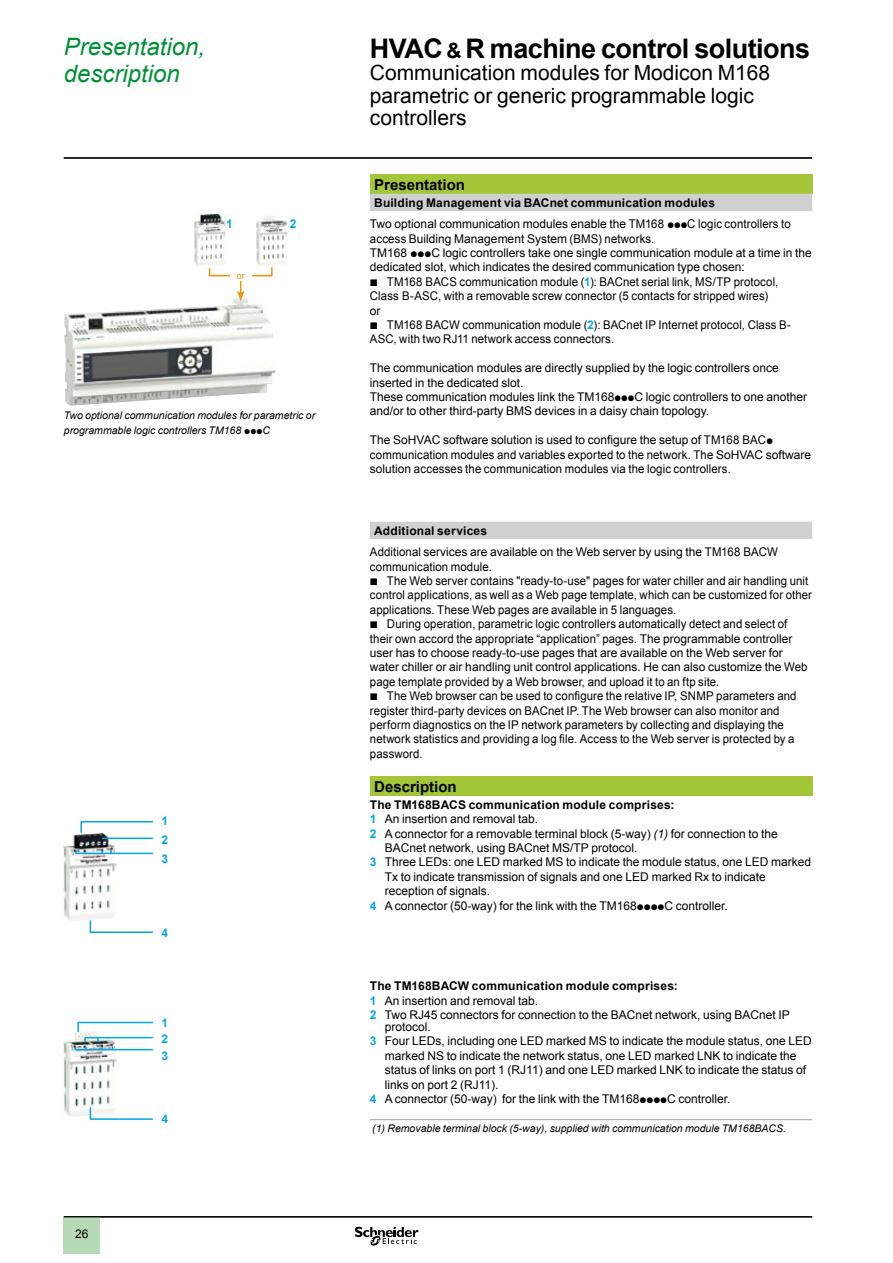
<style>
.page{position:relative;width:893px;height:1263px;background:#fff}
.page>*{position:absolute;margin:0;border:0;box-sizing:border-box;transform-origin:0 0}
.t1{font:700 27px "Arial";letter-spacing:-.02em;color:#000}
.t2{font:italic 24px/27px "Arial";color:#009036}
.t3{font:21px/22.5px "Arial";color:#000}
.t4{font:700 15px "Arial";color:#000}
.t5{font:12px/14.4px "Arial";color:#000}
.t6{font:12px/14.4px "Arial";color:#000;scale:.95 1}
.t7{font:700 12px "Arial";letter-spacing:.015em;color:#000}
.t8{font:700 12px/14.4px "Arial";color:#00a7e3}
.t9{font:12px "Graph Schneider";color:#000}
.t10{font:italic 10.5px/14.4px "Arial";color:#000}
.t11{font:9px "Arial";color:#f29400}
.s1{font-size:21px}
.s2{font-family:"Graph Schneider";font-style:normal}
.s3{font-weight:700}
.s4{font-family:"Graph Schneider"}
.s5{font-weight:700;color:#00a7e3}
.s6{font-style:italic}
</style>
<div class="page">
<hr style="left:64px;top:157px;width:748px;height:2px;background:#000">
<div style="left:64px;top:1217px;width:36px;height:37px;background:#b6d9b7"></div>
<hr style="left:64px;top:1216px;width:748px;height:1px;background:#000">
<svg style="left:355px;top:1226px;width:64px;height:20px"></svg>
<div style="left:370px;top:174px;width:442px;height:20px;background:#a3c538"></div>
<svg style="left:370px;top:194px;width:442px;height:345px"></svg>
<div style="left:370px;top:776px;width:442px;height:20px;background:#a3c538"></div>
<hr style="left:370px;top:1119px;width:442px;height:1px;background:#9fa4a5">
<img style="left:194px;top:215px;width:31px;height:51px">
<img style="left:85px;top:319px;width:191px;height:86px">
<svg style="left:208px;top:267px;width:65px;height:34px"></svg>
<div style="left:230px;top:272px;width:21px;height:9px;background:#fff"></div>
<img style="left:257px;top:215px;width:31px;height:51px">
<img style="left:64px;top:833px;width:53px;height:87px">
<svg style="left:80px;top:821px;width:74px;height:13px"></svg>
<svg style="left:89px;top:919px;width:65px;height:14px"></svg>
<hr style="left:102px;top:837px;width:50px;height:2px;background:#00a7e3">
<svg style="left:74px;top:850px;width:80px;height:5px"></svg>
<img style="left:64px;top:1039px;width:53px;height:78px">
<svg style="left:89px;top:1106px;width:65px;height:14px"></svg>
<svg style="left:74px;top:1021px;width:80px;height:30px"></svg>
<h2 class="t2" style="left:64px;top:34px;width:143px">Presentation, description</h2>
<h1 class="t1" style="left:370px;top:30px;width:442px">HVAC <span class="s1">&amp;</span> R machine control solutions</h1>
<h3 class="t3" style="left:370px;top:62px;width:402px">Communication modules for Modicon M168 parametric or generic programmable logic controllers</h3>
<p class="t8" style="left:226px;top:217px;width:8px">1</p>
<p class="t8" style="left:290px;top:217px;width:8px">2</p>
<p class="t11" style="left:237px;top:270px;width:10px">or</p>
<p class="t10" style="left:64px;top:409px;width:253px">Two optional communication modules for parametric or programmable logic controllers TM168 <span class="s2">ppp</span>C</p>
<p class="t8" style="left:161px;top:814px;width:8px">1</p>
<p class="t8" style="left:161px;top:830px;width:8px;line-height:19px">2<br>3</p>
<p class="t8" style="left:161px;top:926px;width:8px">4</p>
<p class="t8" style="left:161px;top:1016px;width:8px">1</p>
<p class="t8" style="left:161px;top:1030px;width:8px;line-height:16.8px">2<br>3</p>
<p class="t5" style="left:75px;top:1227px;width:15px">26</p>
<p class="t8" style="left:161px;top:1112px;width:8px">4</p>
<p class="t4" style="left:374px;top:174px;width:92px">Presentation</p>
<p class="t5" style="left:370px;top:192px;width:422px;line-height:21.5px;text-indent:4px"><span class="s3">Building Management via BACnet communication modules<br></span>Two optional communication modules enable the TM168 <span class="s4">ppp</span>C logic controllers to</p>
<p class="t6" style="left:370px;top:231px;width:301px">access Building Management System (BMS) networks.</p>
<p class="t5" style="left:370px;top:246px;width:443px">TM168 <span class="s4">ppp</span>C logic controllers take one single communication module at a time in the</p>
<p class="t5" style="left:370px;top:260px;width:376px">dedicated slot, which indicates the desired communication type chosen:</p>
<p class="t6" style="left:387px;top:275px;width:414px">TM168 BACS communication module (<span class="s5">1</span>): BACnet serial link, MS/TP protocol,</p>
<p class="t6" style="left:370px;top:289px;width:421px">Class B-ASC, with a removable screw connector (5 contacts for stripped wires)</p>
<p class="t5" style="left:370px;top:303px;width:12px">or</p>
<p class="t6" style="left:387px;top:318px;width:427px">TM168 BACW communication module (<span class="s5">2</span>): BACnet IP Internet protocol, Class B-</p>
<p class="t6" style="left:370px;top:332px;width:259px">ASC, with two RJ11 network access connectors.</p>
<p class="t5" style="left:370px;top:361px;width:439px">The communication modules are directly supplied by the logic controllers once inserted in the dedicated slot.<br>These communication modules link the TM168<span class="s4">ppp</span>C logic controllers to one another and/or to other third-party BMS devices in a daisy chain topology.</p>
<p class="t5" style="left:370px;top:433px;width:443px">The SoHVAC software solution is used to configure the setup of TM168 BAC<span class="s4">p </span>communication modules and variables exported to the network. The SoHVAC software solution accesses the communication modules via the logic controllers.</p>
<p class="t9" style="left:370px;top:274px;width:10px">b</p>
<p class="t9" style="left:370px;top:317px;width:10px">b</p>
<p class="t7" style="left:374px;top:522px;width:114px">Additional services</p>
<p class="t6" style="left:370px;top:545px;width:431px">Additional services are available on the Web server by using the TM168 BACW communication module.</p>
<p class="t6" style="left:387px;top:574px;width:445px">The Web server contains "ready-to-use" pages for water chiller and air handling unit</p>
<p class="t6" style="left:370px;top:588px;width:467px">control applications, as well as a Web page template, which can be customized for other</p>
<p class="t6" style="left:370px;top:602px;width:324px">applications. These Web pages are available in 5 languages.</p>
<p class="t6" style="left:387px;top:617px;width:423px">During operation, parametric logic controllers automatically detect and select of</p>
<p class="t6" style="left:370px;top:631px;width:446px">their own accord the appropriate “application” pages. The programmable controller</p>
<p class="t5" style="left:370px;top:646px;width:414px">user has to choose ready-to-use pages that are available on the Web server for</p>
<p class="t5" style="left:370px;top:660px;width:439px">water chiller or air handling unit control applications. He can also customize the Web</p>
<p class="t6" style="left:370px;top:674px;width:369px">page template provided by a Web browser, and upload it to an ftp site.</p>
<p class="t6" style="left:387px;top:689px;width:433px">The Web browser can be used to configure the relative IP, SNMP parameters and</p>
<p class="t6" style="left:370px;top:703px;width:433px">register third-party devices on BACnet IP. The Web browser can also monitor and</p>
<p class="t6" style="left:370px;top:718px;width:437px">perform diagnostics on the IP network parameters by collecting and displaying the</p>
<p class="t6" style="left:370px;top:732px;width:448px">network statistics and providing a log file. Access to the Web server is protected by a</p>
<p class="t6" style="left:370px;top:746px;width:57px">password.</p>
<p class="t9" style="left:370px;top:573px;width:10px">b</p>
<p class="t9" style="left:370px;top:616px;width:10px">b</p>
<p class="t9" style="left:370px;top:688px;width:10px">b</p>
<p class="t4" style="left:374px;top:776px;width:84px">Description</p>
<p class="t7" style="left:370px;top:797px;width:306px">The TM168BACS communication module comprises:</p>
<p class="t5" style="left:385px;top:812px;width:428px">An insertion and removal tab.<br>A connector for a removable terminal block (5-way) <span class="s6">(1)</span> for connection to the BACnet network, using BACnet MS/TP protocol.<br>Three LEDs: one LED marked MS to indicate the module status, one LED marked Tx to indicate transmission of signals and one LED marked Rx to indicate reception of signals.<br>A connector (50-way) for the link with the TM168<span class="s4">pppp</span>C controller.</p>
<p class="t8" style="left:370px;top:812px;width:8px">1<br>2</p>
<p class="t8" style="left:370px;top:855px;width:8px">3</p>
<p class="t8" style="left:370px;top:899px;width:8px">4</p>
<p class="t7" style="left:370px;top:978px;width:309px">The TM168BACW communication module comprises:</p>
<p class="t5" style="left:385px;top:993px;width:406px">An insertion and removal tab.<br>Two RJ45 connectors for connection to the BACnet network, using BACnet IP</p>
<p class="t5" style="left:385px;top:1020px;width:428px">protocol.<br>Four LEDs, including one LED marked MS to indicate the module status, one LED marked NS to indicate the network status, one LED marked LNK to indicate the status of links on port 1 (RJ11) and one LED marked LNK to indicate the status of links on port 2 (RJ11).<br>A connector (50-way) for the link with the TM168<span class="s4">pppp</span>C controller.</p>
<p class="t8" style="left:370px;top:993px;width:8px">1<br>2</p>
<p class="t8" style="left:370px;top:1034px;width:8px">3</p>
<p class="t8" style="left:370px;top:1092px;width:8px">4</p>
<p class="t10" style="left:372px;top:1121px;width:415px">(1) Removable terminal block (5-way), supplied with communication module TM168BACS.</p>
</div>
